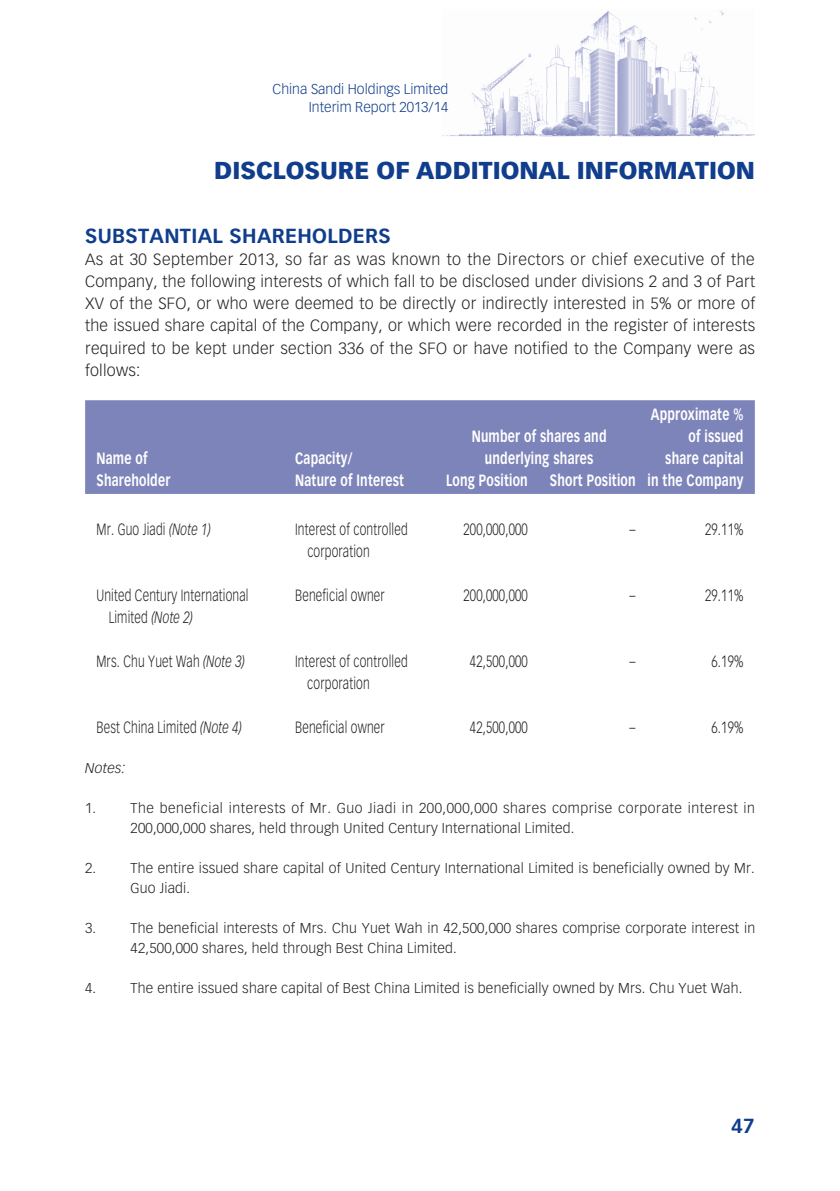
<style>
.page{position:relative;width:840px;height:1191px;background:#fff}
.page>*{position:absolute;margin:0;border:0;box-sizing:border-box;transform-origin:0 0}
.t1{font:900 24px "Vectora LT Std";color:#103d8c}
.t2{font:700 20px "Vectora LT Std";letter-spacing:.02em;color:#103d8c}
.t3{font:300 16px/22px "Vectora LT Std";letter-spacing:.015em;color:#231f20;text-align:justify}
.t4{font:300 16px/22px "Vectora LT Std";letter-spacing:.015em;color:#231f20;scale:.75 1}
.t5{font:700 16px/22px "Vectora LT Std";letter-spacing:.02em;color:#fff;text-align:center;scale:.75 1}
.t6{font:300 14px/20px "Vectora LT Std";letter-spacing:.015em;color:#231f20}
.t7{font:300 14px/20px "Vectora LT Std";letter-spacing:.04em;color:#231f20}
.t8{font:300 14px/18px "Vectora LT Std";color:#103d8c;text-align:right}
.t9{font:italic 300 14px "Vectora LT Std";letter-spacing:.015em;color:#231f20}
.s1{font-style:italic}
</style>
<div class="page">
<img style="left:442px;top:10px;width:312px;height:126px">
<div style="left:85px;top:400px;width:669px;height:94px;background:#7d84ba"></div>
<p class="t8" style="left:272px;top:81px;width:177px">China Sandi Holdings Limited<br>Interim Report 2013/14</p>
<h1 class="t1" style="left:214px;top:155px;width:542px">DISCLOSURE OF ADDITIONAL INFORMATION</h1>
<p class="t2" style="left:85px;top:224px;width:307px">SUBSTANTIAL SHAREHOLDERS</p>
<p class="t3" style="left:85px;top:249px;width:671px">As at 30 September 2013, so far as was known to the Directors or chief executive of the Company, the following interests of which fall to be disclosed under divisions 2 and 3 of Part XV of the SFO, or who were deemed to be directly or indirectly interested in 5% or more of the issued share capital of the Company, or which were recorded in the register of interests required to be kept under section 336 of the SFO or have notified to the Company were as follows:</p>
<p class="t5" style="left:96px;top:447px;width:70px">Name of</p>
<p class="t5" style="left:295px;top:447px;width:78px">Capacity/</p>
<p class="t5" style="left:471px;top:425px;width:181px">Number of shares and underlying shares</p>
<p class="t5" style="left:650px;top:403px;width:125px;text-align:right">Approximate % of issued<br>share capital</p>
<p class="t5" style="left:96px;top:469px;width:100px">Shareholder</p>
<p class="t5" style="left:295px;top:469px;width:147px">Nature of Interest</p>
<p class="t5" style="left:446px;top:469px;width:111px">Long Position</p>
<p class="t5" style="left:549px;top:469px;width:259px">Short Position in the Company</p>
<p class="t4" style="left:96px;top:519px;width:154px">Mr. Guo Jiadi <span class="s1">(Note 1)</span></p>
<p class="t4" style="left:307px;top:519px;width:135px;text-indent:-12px">Interest of controlled corporation</p>
<p class="t4" style="left:463px;top:519px;width:87px">200,000,000</p>
<p class="t4" style="left:629px;top:519px;width:9px">–</p>
<p class="t4" style="left:704px;top:519px;width:53px">29.11%</p>
<p class="t4" style="left:96px;top:585px;width:204px">United Century International<br>Limited <span class="s1">(Note 2)</span></p>
<p class="t4" style="left:295px;top:585px;width:121px">Beneficial owner</p>
<p class="t4" style="left:463px;top:585px;width:87px">200,000,000</p>
<p class="t4" style="left:629px;top:585px;width:9px">–</p>
<p class="t4" style="left:704px;top:585px;width:53px">29.11%</p>
<p class="t4" style="left:96px;top:651px;width:199px">Mrs. Chu Yuet Wah <span class="s1">(Note 3)</span></p>
<p class="t4" style="left:307px;top:651px;width:135px;text-indent:-12px">Interest of controlled corporation</p>
<p class="t4" style="left:469px;top:651px;width:79px">42,500,000</p>
<p class="t4" style="left:629px;top:651px;width:9px">–</p>
<p class="t4" style="left:711px;top:651px;width:44px">6.19%</p>
<p class="t4" style="left:96px;top:717px;width:195px">Best China Limited <span class="s1">(Note 4)</span></p>
<p class="t4" style="left:295px;top:717px;width:121px">Beneficial owner</p>
<p class="t4" style="left:469px;top:717px;width:79px">42,500,000</p>
<p class="t4" style="left:629px;top:717px;width:9px">–</p>
<p class="t4" style="left:711px;top:717px;width:44px">6.19%</p>
<p class="t9" style="left:85px;top:759px;width:42px">Notes:</p>
<p class="t6" style="left:85px;top:798px;width:13px">1.</p>
<p class="t7" style="left:130px;top:798px;width:625px">The beneficial interests of Mr. Guo Jiadi in 200,000,000 shares comprise corporate interest in<br>200,000,000 shares, held through United Century International Limited.</p>
<p class="t6" style="left:85px;top:858px;width:13px">2.</p>
<p class="t6" style="left:130px;top:858px;width:625px">The entire issued share capital of United Century International Limited is beneficially owned by Mr.<br>Guo Jiadi.</p>
<p class="t6" style="left:85px;top:918px;width:13px">3.</p>
<p class="t6" style="left:130px;top:918px;width:625px">The beneficial interests of Mrs. Chu Yuet Wah in 42,500,000 shares comprise corporate interest in<br>42,500,000 shares, held through Best China Limited.</p>
<p class="t6" style="left:85px;top:978px;width:13px">4.</p>
<p class="t6" style="left:130px;top:978px;width:613px">The entire issued share capital of Best China Limited is beneficially owned by Mrs. Chu Yuet Wah.</p>
<p class="t2" style="left:730px;top:1113px;width:25px">47</p>
</div>
